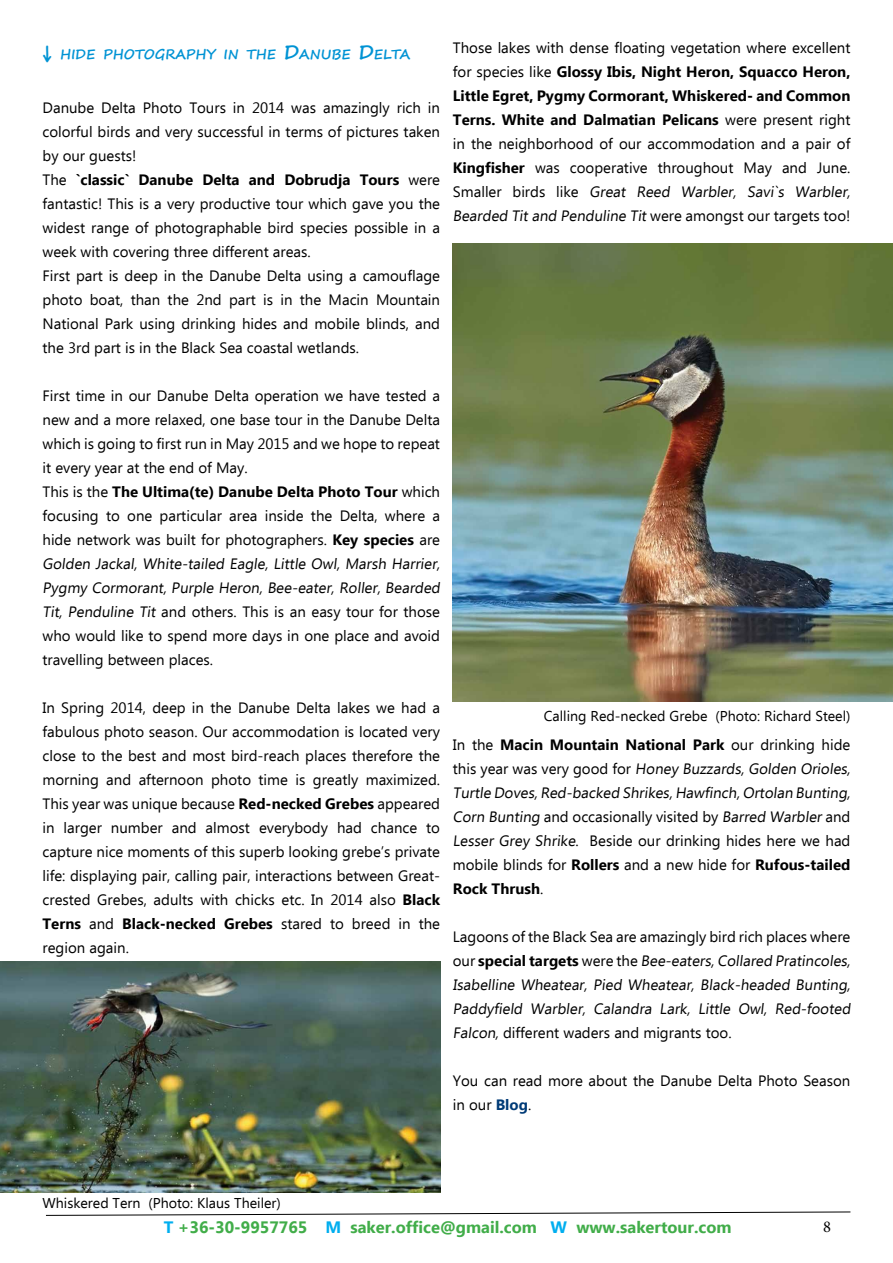
<style>
.page{position:relative;width:893px;height:1263px;background:#fff}
.page>*{position:absolute;margin:0;border:0;box-sizing:border-box;transform-origin:0 0}
.t1{font:700 16.5px "Ebrima";color:#41ad49}
.t2{font:16.5px "Minion Pro";color:#000}
.t3{font:15px/24px "Ebrima";color:#000}
.t4{font:14.25px "Ebrima";color:#000}
.t5{font:700 13.65px "Segoe Print";color:#0093d4}
.s1{font-size:19.5px}
.s2{font-weight:700}
.s3{font-weight:700;color:#003b77}
.s4{color:#00aeef}
</style>
<div class="page">
<svg style="left:46px;top:1211px;width:805px;height:5px"></svg>
<img style="left:0;top:961px;width:440px;height:232px">
<img style="left:453px;top:243px;width:440px;height:459px">
<p class="t5" style="left:43px;top:42px;width:369px"><span class="s1">↓</span> HIDE PHOTOGRAPHY IN THE <span class="s1">D</span>ANUBE <span class="s1">D</span>ELTA</p>
<p class="t3" style="left:43px;top:97px;width:399px">Danube Delta Photo Tours in 2014 was amazingly rich in colorful birds and very successful in terms of pictures taken by our guests!<br>The <span class="s2">`classic` Danube Delta and Dobrudja Tours</span> were fantastic! This is a very productive tour which gave you the widest range of photographable bird species possible in a week with covering three different areas.<br>First part is deep in the Danube Delta using a camouflage photo boat, than the 2nd part is in the Macin Mountain National Park using drinking hides and mobile blinds, and the 3rd part is in the Black Sea coastal wetlands.</p>
<p class="t3" style="left:43px;top:385px;width:402px">First time in our Danube Delta operation we have tested a new and a more relaxed, one base tour in the Danube Delta which is going to first run in May 2015 and we hope to repeat it every year at the end of May.<br>This is the <span class="s2">The Ultima(te) Danube Delta Photo Tour</span> which focusing to one particular area inside the Delta, where a hide network was built for photographers. <span class="s2">Key species</span> are Golden Jackal, White-tailed Eagle, Little Owl, Marsh Harrier, Pygmy Cormorant, Purple Heron, Bee-eater, Roller, Bearded Tit, Penduline Tit and others. This is an easy tour for those who would like to spend more days in one place and avoid travelling between places.</p>
<p class="t3" style="left:43px;top:697px;width:399px;text-align:justify">In Spring 2014, deep in the Danube Delta lakes we had a fabulous photo season. Our accommodation is located very close to the best and most bird-reach places therefore the morning and afternoon photo time is greatly maximized.<br>This year was unique because <span class="s2">Red-necked Grebes</span> appeared in larger number and almost everybody had chance to capture nice moments of this superb looking grebe’s private life: displaying pair, calling pair, interactions between Great&shy;crested Grebes, adults with chicks etc. In 2014 also <span class="s2">Black Terns</span> and <span class="s2">Black-necked Grebes</span> stared to breed in the region again.</p>
<p class="t3" style="left:453px;top:37px;width:402px">Those lakes with dense floating vegetation where excellent for species like <span class="s2">Glossy Ibis, Night Heron, Squacco Heron, Little Egret, Pygmy Cormorant, Whiskered- and Common Terns. White and Dalmatian Pelicans</span> were present right in the neighborhood of our accommodation and a pair of <span class="s2">Kingfisher</span> was cooperative throughout May and June.<br>S m a l l e r b i rd s l i ke Great Reed Warbler, Savi`s Warbler, Bearded Titand Penduline Titwere amongst our targets too!</p>
<p class="t4" style="left:544px;top:705px;width:308px">Calling Red-necked Grebe (Photo: Richard Steel)</p>
<p class="t3" style="left:453px;top:733px;width:402px">In the <span class="s2">Macin Mountain National Park</span> our drinking hide t h i s ye a r wa s ve ry g o o d fo r Honey Buzzards, Golden Orioles, Turtle Doves,Red-backed Shrikes,Hawfinch,Ortolan Bunting, Corn Bunting and occasionally visited by Barred Warblerand Lesser Grey Shrike. Beside our drinking hides here we had mobile blinds for <span class="s2">Rollers</span> and a new hide for <span class="s2">Rufous-tailed Rock Thrush</span>.</p>
<p class="t3" style="left:453px;top:925px;width:402px">Lagoons of the Black Sea are amazingly bird rich places where o u r <span class="s2">s pec ia l ta rg ets</span> we re t h e Bee-eaters,Collared Pratincoles, Isabelline Wheatear, Pied Wheatear, Black-headed Bunting, Paddyfield Warbler, Calandra Lark, Little Owl, Red-footed Falcon, different waders and migrants too.</p>
<p class="t3" style="left:453px;top:1069px;width:399px">You can read more about the Danube Delta Photo Season in our <span class="s3">Blog</span>.</p>
<p class="t4" style="left:43px;top:1193px;width:240px">Whiskered Tern (Photo: Klaus Theiler)</p>
<p class="t1" style="left:164px;top:1214px;width:569px"><span class="s4">T</span> +36-30-9957765 <span class="s4">M</span> saker.office@gmail.com <span class="s4">W</span> www.sakertour.com</p>
<p class="t2" style="left:823px;top:1216px;width:9px">8</p>
</div>
